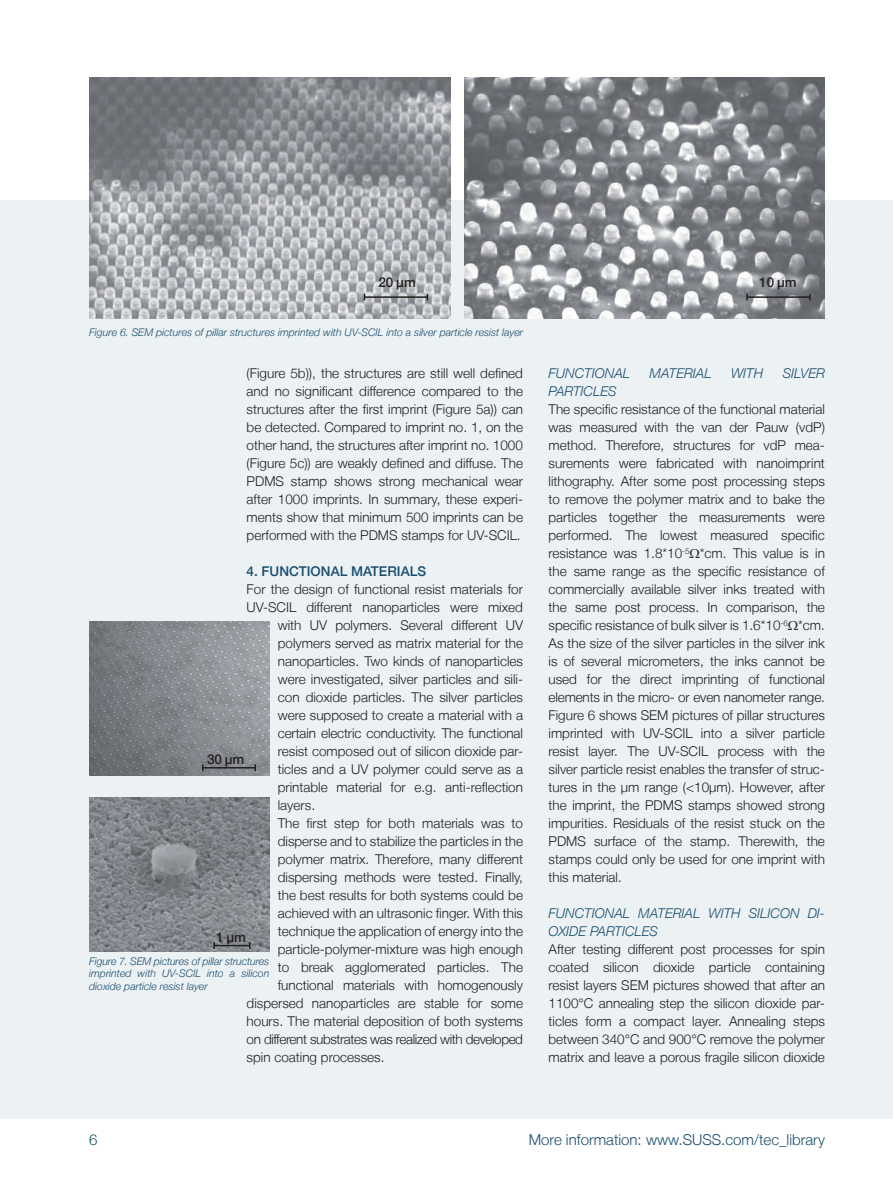
<style>
.page{position:relative;width:893px;height:1191px;background:#fff}
.page>*{position:absolute;margin:0;border:0;box-sizing:border-box;transform-origin:0 0}
.t1{font:300 15px "Helvetica Neue LT";color:#1a4e6e}
.t2{font:300 13.5px/18px "Helvetica Neue LT";color:#231f20;text-align:justify}
.t3{font:italic 300 13.5px/18px "Helvetica Neue LT";color:#1a4e6e}
.t4{font:300 13.5px "Helvetica Neue LT";letter-spacing:-.03em;color:#231f20}
.t5{font:500 13.5px "Helvetica Neue LT";color:#1a4e6e}
.t6{font:500 13.5px "Helvetica Neue LT";color:#231f20}
.t7{font:italic 300 10.5px/12.6px "Helvetica Neue LT";color:#1a4e6e;text-align:justify}
</style>
<div class="page">
<div style="left:0;top:200px;width:893px;height:918px;background:#ecf1f4"></div>
<img style="left:89px;top:78px;width:361px;height:241px">
<img style="left:464px;top:78px;width:361px;height:241px">
<hr style="left:365px;top:296px;width:62px;height:2px;background:#231f20">
<hr style="left:747px;top:296px;width:63px;height:2px;background:#231f20">
<img style="left:89px;top:621px;width:180px;height:154px">
<img style="left:89px;top:797px;width:180px;height:155px">
<hr style="left:203px;top:767px;width:52px;height:1px;background:#231f20">
<svg style="left:254px;top:764px;width:2px;height:7px"></svg>
<hr style="left:214px;top:945px;width:36px;height:1px;background:#231f20">
<svg style="left:213px;top:942px;width:2px;height:7px"></svg>
<p class="t6" style="left:378px;top:274px;width:39px">20 µm</p>
<p class="t6" style="left:759px;top:274px;width:39px">10 µm</p>
<p class="t7" style="left:89px;top:326px;width:435px">Figure 6. SEM pictures of pillar structures imprinted with UV-SCIL into a silver particle resist layer</p>
<p class="t2" style="left:247px;top:364px;width:278px">(Figure 5b)), the structures are still well defined and no significant difference compared to the structures after the first imprint (Figure 5a)) can be detected. Compared to imprint no. 1, on the other hand, the structures after imprint no. 1000 (Figure 5c)) are weakly defined and diffuse. The PDMS stamp shows strong mechanical wear after 1000 imprints. In summary, these experi&shy;ments show that minimum 500 imprints can be performed with the PDMS stamps for UV-SCIL.</p>
<p class="t5" style="left:247px;top:563px;width:181px">4. FUNCTIONAL MATERIALS</p>
<p class="t2" style="left:247px;top:580px;width:278px">For the design of functional resist materials for</p>
<p class="t2" style="left:247px;top:598px;width:278px">UV-SCIL different nanoparticles were mixed</p>
<p class="t2" style="left:278px;top:616px;width:247px">with UV polymers. Several different UV</p>
<p class="t2" style="left:278px;top:634px;width:247px">polymers served as matrix material for the</p>
<p class="t2" style="left:278px;top:652px;width:247px">nanoparticles. Two kinds of nanoparticles</p>
<p class="t2" style="left:278px;top:670px;width:247px">were investigated, silver particles and sili-</p>
<p class="t2" style="left:278px;top:688px;width:247px">con dioxide particles. The silver particles</p>
<p class="t2" style="left:278px;top:706px;width:247px">were supposed to create a material with a</p>
<p class="t2" style="left:278px;top:724px;width:247px">certain electric conductivity. The functional</p>
<p class="t2" style="left:278px;top:742px;width:247px">resist composed out of silicon dioxide par-</p>
<p class="t2" style="left:278px;top:760px;width:247px">ticles and a UV polymer could serve as a</p>
<p class="t2" style="left:278px;top:778px;width:247px">printable material for e.g. anti-reflection</p>
<p class="t2" style="left:278px;top:796px;width:39px">layers.</p>
<p class="t2" style="left:278px;top:814px;width:247px">The first step for both materials was to</p>
<p class="t2" style="left:278px;top:832px;width:247px">disperse and to stabilize the particles in the</p>
<p class="t2" style="left:278px;top:850px;width:247px">polymer matrix. Therefore, many different</p>
<p class="t2" style="left:278px;top:868px;width:247px">dispersing methods were tested. Finally,</p>
<p class="t2" style="left:278px;top:886px;width:247px">the best results for both systems could be</p>
<p class="t2" style="left:278px;top:904px;width:247px">achieved with an ultrasonic finger. With this</p>
<p class="t2" style="left:278px;top:922px;width:247px">technique the application of energy into the</p>
<p class="t2" style="left:278px;top:940px;width:247px">particle-polymer-mixture was high enough</p>
<p class="t2" style="left:278px;top:958px;width:247px">to break agglomerated particles. The</p>
<p class="t2" style="left:278px;top:976px;width:247px">functional materials with homogenously</p>
<p class="t2" style="left:247px;top:994px;width:278px">dispersed nanoparticles are stable for some</p>
<p class="t2" style="left:247px;top:1012px;width:278px">hours. The material deposition of both systems</p>
<p class="t4" style="left:247px;top:1031px;width:278px">on different substrates was realized with developed</p>
<p class="t2" style="left:247px;top:1048px;width:139px">spin coating processes.</p>
<p class="t6" style="left:207px;top:751px;width:39px">30 µm</p>
<p class="t6" style="left:216px;top:929px;width:31px">1 µm</p>
<p class="t7" style="left:89px;top:954px;width:182px">Figure 7. SEM pictures of pillar structures imprinted with UV-SCIL into a silicon dioxide particle resist layer</p>
<p class="t3" style="left:549px;top:364px;width:83px">FUNCTIONAL</p>
<p class="t3" style="left:649px;top:364px;width:64px">MATERIAL</p>
<p class="t3" style="left:731px;top:364px;width:34px">WITH</p>
<p class="t3" style="left:783px;top:364px;width:44px">SILVER</p>
<p class="t3" style="left:549px;top:382px;width:70px">PARTICLES</p>
<p class="t2" style="left:549px;top:400px;width:278px">The specific resistance of the functional material was measured with the van der Pauw (vdP) method. Therefore, structures for vdP mea&shy;surements were fabricated with nanoimprint lithography. After some post processing steps to remove the polymer matrix and to bake the particles together the measurements were performed. The lowest measured specific resistance was 1.8*10<sup>-5</sup> *cm. This value is in the same range as the specific resistance of commercially available silver inks treated with the same post process. In comparison, the specific resistance of bulk silver is 1.6*10<sup>-6</sup> *cm.<br>As the size of the silver particles in the silver ink is of several micrometers, the inks cannot be used for the direct imprinting of functional elements in the micro- or even nanometer range.</p>
<p class="t2" style="left:549px;top:706px;width:278px">Figure 6 shows SEM pictures of pillar structures imprinted with UV-SCIL into a silver particle resist layer. The UV-SCIL process with the silver particle resist enables the transfer of struc&shy;tures in the µm range (&lt;10µm). However, after the imprint, the PDMS stamps showed strong impurities. Residuals of the resist stuck on the PDMS surface of the stamp. Therewith, the stamps could only be used for one imprint with this material.</p>
<p class="t3" style="left:549px;top:904px;width:278px">FUNCTIONAL MATERIAL WITH SILICON DI-<br>OXIDE PARTICLES</p>
<p class="t2" style="left:549px;top:940px;width:278px">After testing different post processes for spin coated silicon dioxide particle containing resist layers SEM pictures showed that after an 1100°C annealing step the silicon dioxide par&shy;ticles form a compact layer. Annealing steps between 340°C and 900°C remove the polymer matrix and leave a porous fragile silicon dioxide</p>
<p class="t1" style="left:89px;top:1130px;width:10px">6</p>
<p class="t1" style="left:529px;top:1130px;width:298px">More information: www.SUSS.com/tec_library</p>
</div>
